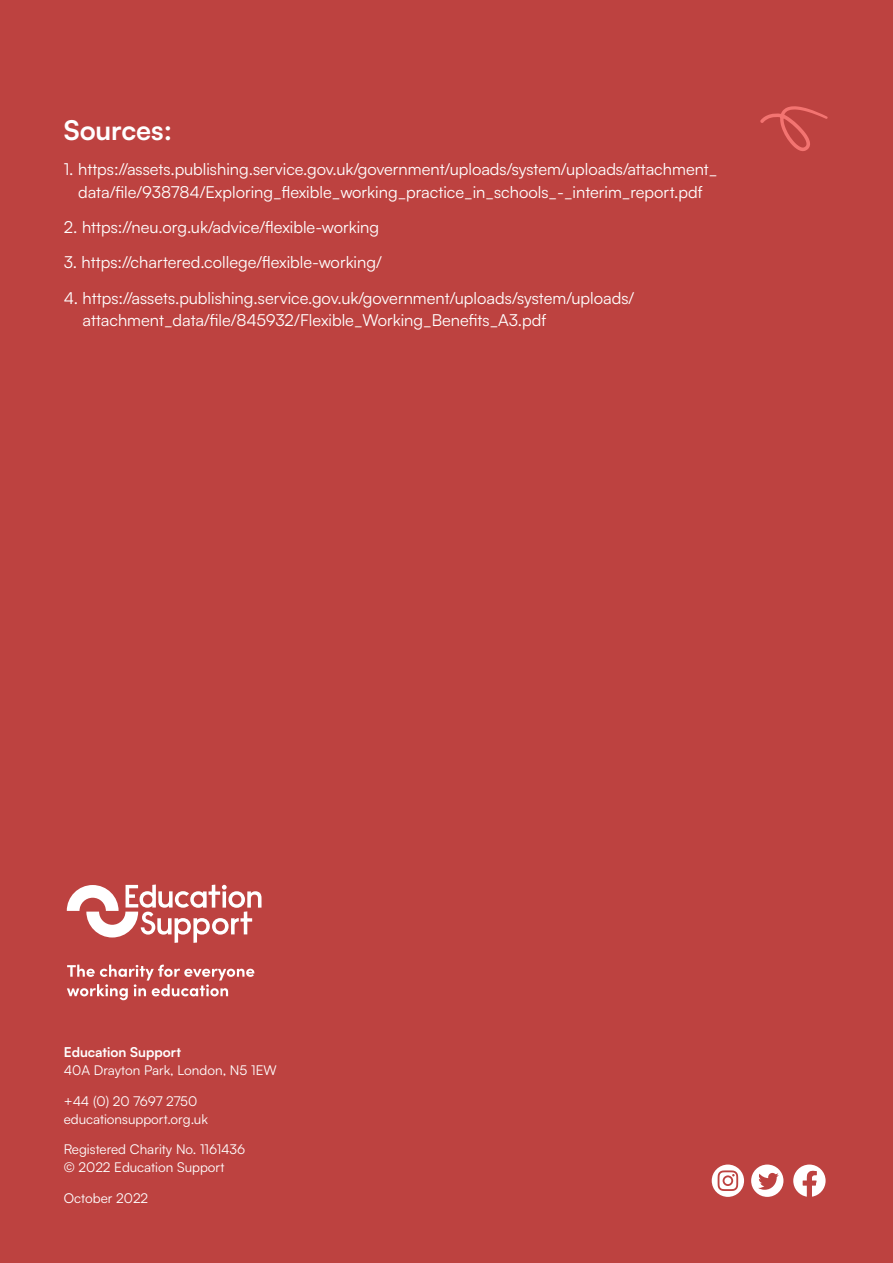
<style>
.page{position:relative;width:893px;height:1263px;background:#bd4240}
.page>*{position:absolute;margin:0;border:0;box-sizing:border-box;transform-origin:0 0}
.t1{font:700 27px "Satoshi";color:#fff}
.t2{font:16.5px/22.5px "Satoshi";color:#fff;text-align:center}
.t3{font:13.5px/18px "Satoshi";color:#fff}
.s1{font-weight:700}
</style>
<div class="page">
<svg style="left:67px;top:884px;width:194px;height:59px"></svg>
<svg style="left:67px;top:965px;width:187px;height:35px"></svg>
<svg style="left:793px;top:1164px;width:33px;height:33px"></svg>
<div style="left:712px;top:1164px;width:32px;height:33px;background:#fff;border-radius:50%"></div>
<svg style="left:718px;top:1170px;width:20px;height:21px"></svg>
<div style="left:751px;top:1164px;width:32px;height:33px;background:#fff;border-radius:50%"></div>
<svg style="left:758px;top:1173px;width:21px;height:17px"></svg>
<svg style="left:760px;top:106px;width:68px;height:45px"></svg>
<p class="t1" style="left:64px;top:111px;width:110px">Sources:</p>
<p class="t2" style="left:64px;top:157px;width:655px">1. https://assets.publishing.service.gov.uk/government/uploads/system/uploads/attachment_ data/file/938784/Exploring_flexible_working_practice_in_schools_-_interim_report.pdf</p>
<p class="t2" style="left:64px;top:215px;width:317px">2. https://neu.org.uk/advice/flexible-working</p>
<p class="t2" style="left:64px;top:250px;width:320px">3. https://chartered.college/flexible-working/</p>
<p class="t2" style="left:83px;top:286px;width:553px;text-align:left;text-indent:-19px">4. https://assets.publishing.service.gov.uk/government/uploads/system/uploads/ attachment_data/file/845932/Flexible_Working_Benefits_A3.pdf</p>
<p class="t3" style="left:64px;top:1042px;width:214px"><span class="s1">Education Support<br></span>40A Drayton Park, London, N5 1EW</p>
<p class="t3" style="left:64px;top:1091px;width:146px">+44 (0) 20 7697 2750 educationsupport.org.uk</p>
<p class="t3" style="left:64px;top:1140px;width:183px">Registered Charity No. 1161436 © 2022 Education Support</p>
<p class="t3" style="left:64px;top:1189px;width:86px">October 2022</p>
</div>
